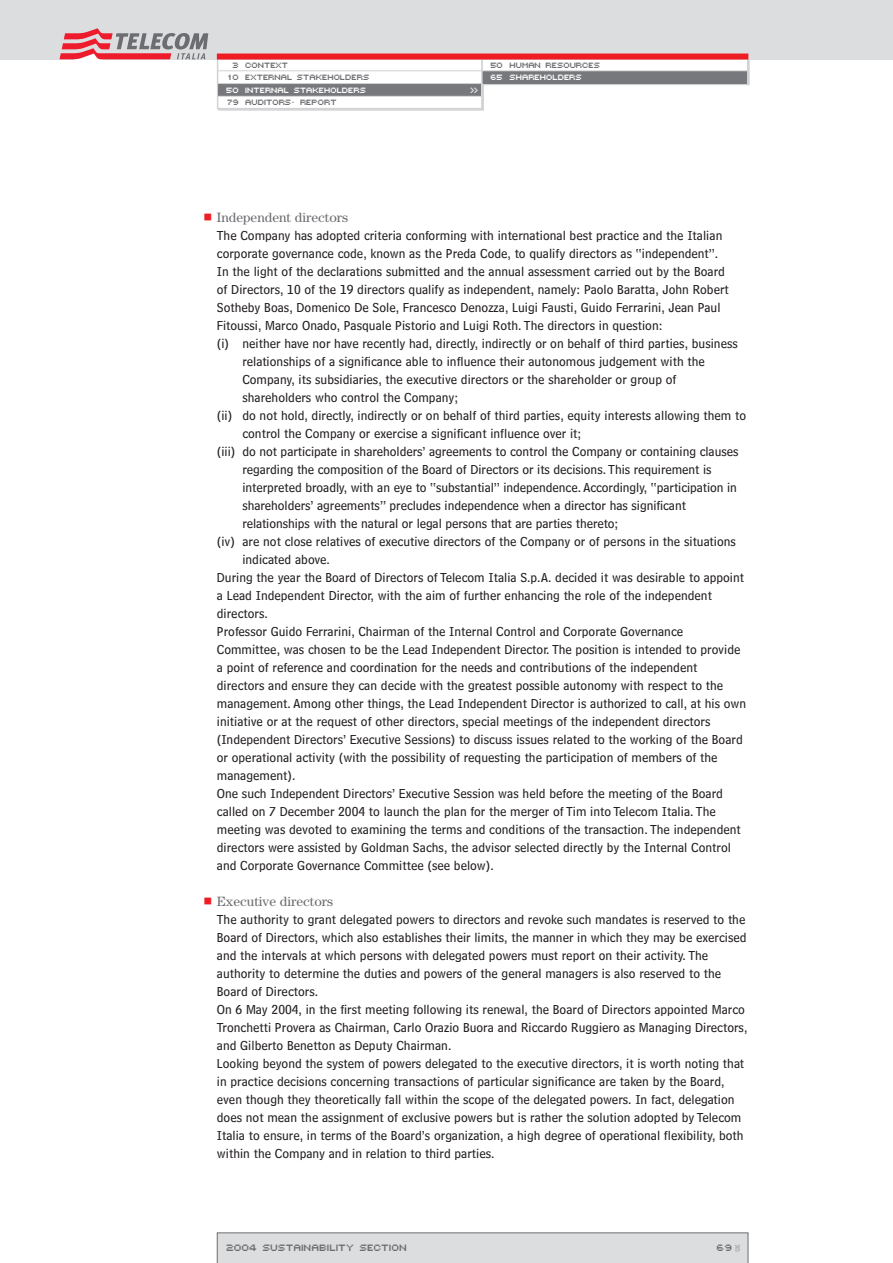
<style>
.page{position:relative;width:893px;height:1263px;background:#fff}
.page>*{position:absolute;margin:0;border:0;box-sizing:border-box;transform-origin:0 0}
.t1{font:13.5px/18px "Bell Centennial Sub Caption";color:#231f20}
.t2{font:13.5px "Century";color:#6c6d70}
.t3{font:9px "MINI7 Tight";color:#6c6d70}
.t4{font:7.5px/12.5px "MINI7 Tight";letter-spacing:-.015em;color:#6c6d70}
.t5{font:7.5px "MINI7 Tight";letter-spacing:-.015em;color:#fff}
</style>
<div class="page">
<svg style="left:217px;top:1232px;width:531px;height:31px;background:#d8d9db"></svg>
<div style="left:482px;top:59px;width:268px;height:26px;border:2px solid #d1d2d4"></div>
<div style="left:218px;top:59px;width:266px;height:52px;border:2px solid #d1d2d4"></div>
<div style="left:482px;top:59px;width:266px;height:24px;background:#fff"></div>
<div style="left:483px;top:71px;width:264px;height:13px;background:#76787b"></div>
<div style="left:218px;top:59px;width:264px;height:50px;background:#fff"></div>
<div style="left:217px;top:58px;width:266px;height:51px;border:2px solid #d1d2d4"></div>
<div style="left:218px;top:83px;width:263px;height:13px;background:#76787b"></div>
<div style="left:0;top:0;width:893px;height:60px;background:#dcdddf"></div>
<div style="left:217px;top:54px;width:531px;height:6px;background:#ee1d23"></div>
<hr style="left:217px;top:70px;width:266px;height:1px;background:#d1d2d4">
<hr style="left:481px;top:70px;width:266px;height:1px;background:#d1d2d4">
<hr style="left:217px;top:83px;width:266px;height:1px;background:#d1d2d4">
<hr style="left:217px;top:96px;width:266px;height:1px;background:#d1d2d4">
<svg style="left:60px;top:28px;width:148px;height:32px"></svg>
<p class="t4" style="left:228px;top:59px;width:143px;text-indent:4px">3 CONTEXT<br>10 EXTERNAL STAKEHOLDERS</p>
<p class="t5" style="left:225px;top:86px;width:142px">50 INTERNAL STAKEHOLDERS</p>
<p class="t5" style="left:470px;top:86px;width:9px">&gt;&gt;</p>
<p class="t4" style="left:226px;top:96px;width:111px">79 AUDITORS’ REPORT</p>
<p class="t4" style="left:490px;top:59px;width:111px">50 HUMAN RESOURCES</p>
<p class="t5" style="left:490px;top:73px;width:93px">65 SHAREHOLDERS</p>
<p class="t2" style="left:217px;top:213px;width:133px">Independent directors</p>
<p class="t1" style="left:217px;top:228px;width:507px">The Company has adopted criteria conforming with international best practice and the Italian</p>
<p class="t1" style="left:217px;top:246px;width:503px">corporate governance code, known as the Preda Code, to qualify directors as “independent”.</p>
<p class="t1" style="left:217px;top:264px;width:510px">In the light of the declarations submitted and the annual assessment carried out by the Board</p>
<p class="t1" style="left:217px;top:282px;width:513px">of Directors, 10 of the 19 directors qualify as independent, namely: Paolo Baratta, John Robert</p>
<p class="t1" style="left:217px;top:300px;width:505px">Sotheby Boas, Domenico De Sole, Francesco Denozza, Luigi Fausti, Guido Ferrarini, Jean Paul</p>
<p class="t1" style="left:217px;top:318px;width:447px">Fitoussi, Marco Onado, Pasquale Pistorio and Luigi Roth. The directors in question:</p>
<p class="t1" style="left:217px;top:336px;width:523px">(i) neither have nor have recently had, directly, indirectly or on behalf of third parties, business</p>
<p class="t1" style="left:242px;top:354px;width:464px">relationships of a significance able to influence their autonomous judgement with the</p>
<p class="t1" style="left:242px;top:372px;width:436px">Company, its subsidiaries, the executive directors or the shareholder or group of</p>
<p class="t1" style="left:242px;top:390px;width:217px">shareholders who control the Company;</p>
<p class="t1" style="left:217px;top:408px;width:531px">(ii) do not hold, directly, indirectly or on behalf of third parties, equity interests allowing them to</p>
<p class="t1" style="left:242px;top:426px;width:340px">control the Company or exercise a significant influence over it;</p>
<p class="t1" style="left:217px;top:444px;width:523px">(iii) do not participate in shareholders’ agreements to control the Company or containing clauses</p>
<p class="t1" style="left:242px;top:462px;width:471px">regarding the composition of the Board of Directors or its decisions. This requirement is</p>
<p class="t1" style="left:242px;top:480px;width:496px">interpreted broadly, with an eye to “substantial” independence. Accordingly, “participation in</p>
<p class="t1" style="left:242px;top:498px;width:445px">shareholders’ agreements” precludes independence when a director has significant</p>
<p class="t1" style="left:242px;top:516px;width:377px">relationships with the natural or legal persons that are parties thereto;</p>
<p class="t1" style="left:217px;top:534px;width:521px">(iv) are not close relatives of executive directors of the Company or of persons in the situations</p>
<p class="t1" style="left:242px;top:552px;width:89px">indicated above.</p>
<p class="t1" style="left:217px;top:570px;width:529px">During the year the Board of Directors of Telecom Italia S.p.A. decided it was desirable to appoint</p>
<p class="t1" style="left:217px;top:588px;width:497px">a Lead Independent Director, with the aim of further enhancing the role of the independent</p>
<p class="t1" style="left:217px;top:606px;width:52px">directors.</p>
<p class="t1" style="left:217px;top:624px;width:468px">Professor Guido Ferrarini, Chairman of the Internal Control and Corporate Governance</p>
<p class="t1" style="left:217px;top:642px;width:525px">Committee, was chosen to be the Lead Independent Director. The position is intended to provide</p>
<p class="t1" style="left:217px;top:660px;width:482px">a point of reference and coordination for the needs and contributions of the independent</p>
<p class="t1" style="left:217px;top:678px;width:508px">directors and ensure they can decide with the greatest possible autonomy with respect to the</p>
<p class="t1" style="left:217px;top:696px;width:531px">management. Among other things, the Lead Independent Director is authorized to call, at his own</p>
<p class="t1" style="left:217px;top:714px;width:495px">initiative or at the request of other directors, special meetings of the independent directors</p>
<p class="t1" style="left:217px;top:732px;width:527px">(Independent Directors’ Executive Sessions) to discuss issues related to the working of the Board</p>
<p class="t1" style="left:217px;top:750px;width:502px">or operational activity (with the possibility of requesting the participation of members of the</p>
<p class="t1" style="left:217px;top:768px;width:80px">management).</p>
<p class="t1" style="left:217px;top:786px;width:508px">One such Independent Directors’ Executive Session was held before the meeting of the Board</p>
<p class="t1" style="left:217px;top:804px;width:500px">called on 7 December 2004 to launch the plan for the merger of Tim into Telecom Italia. The</p>
<p class="t1" style="left:217px;top:822px;width:525px">meeting was devoted to examining the terms and conditions of the transaction. The independent</p>
<p class="t1" style="left:217px;top:840px;width:516px">directors were assisted by Goldman Sachs, the advisor selected directly by the Internal Control</p>
<p class="t1" style="left:217px;top:858px;width:278px">and Corporate Governance Committee (see below).</p>
<p class="t2" style="left:217px;top:897px;width:118px">Executive directors</p>
<p class="t1" style="left:217px;top:912px;width:532px">The authority to grant delegated powers to directors and revoke such mandates is reserved to the Board of Directors, which also establishes their limits, the manner in which they may be exercised and the intervals at which persons with delegated powers must report on their activity. The authority to determine the duties and powers of the general managers is also reserved to the Board of Directors.<br>On 6 May 2004, in the first meeting following its renewal, the Board of Directors appointed Marco Tronchetti Provera as Chairman, Carlo Orazio Buora and Riccardo Ruggiero as Managing Directors, and Gilberto Benetton as Deputy Chairman.<br>Looking beyond the system of powers delegated to the executive directors, it is worth noting that in practice decisions concerning transactions of particular significance are taken by the Board, even though they theoretically fall within the scope of the delegated powers. In fact, delegation does not mean the assignment of exclusive powers but is rather the solution adopted by Telecom Italia to ensure, in terms of the Board’s organization, a high degree of operational flexibility, both within the Company and in relation to third parties.</p>
<p class="t3" style="left:225px;top:1243px;width:182px">2004 SUSTAINABILITY SECTION</p>
<p class="t3" style="left:716px;top:1243px;width:17px">69</p>
</div>
